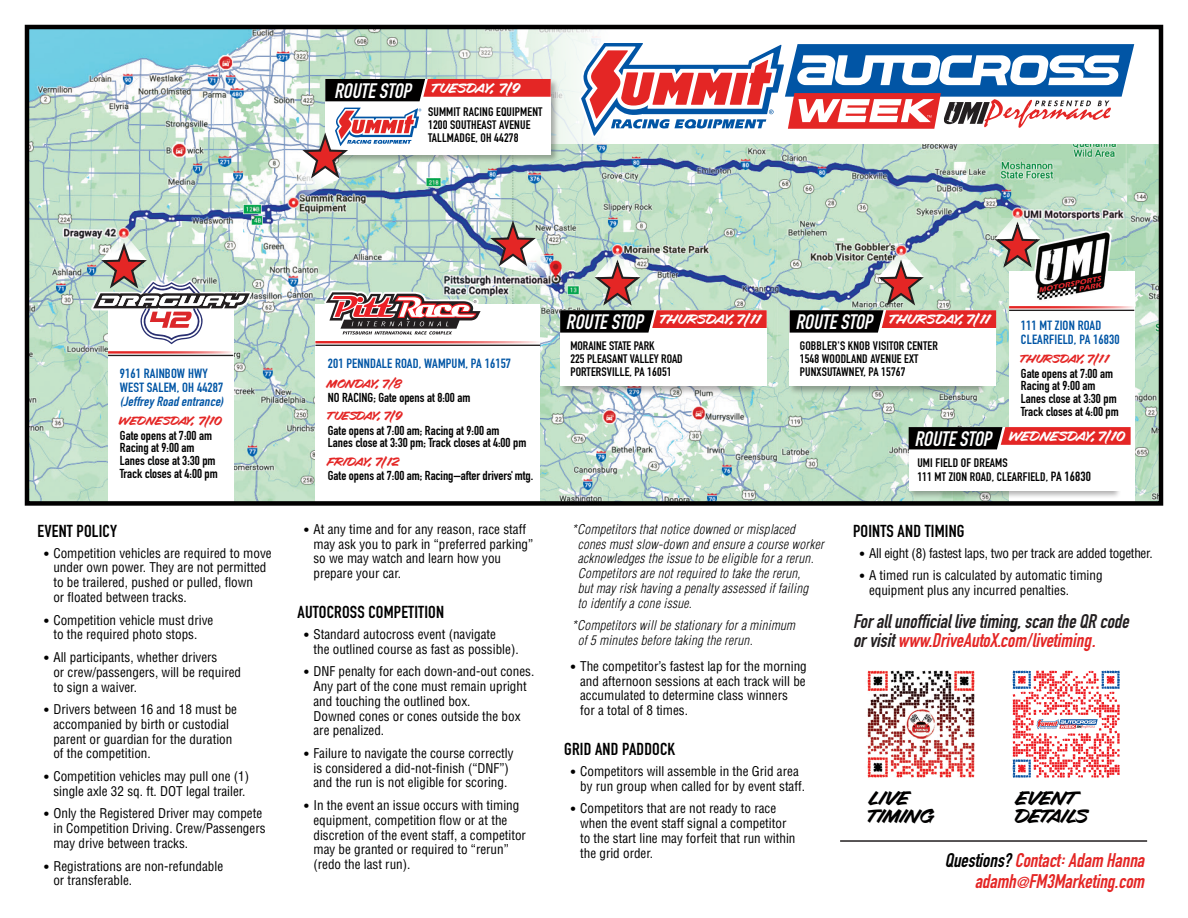
<style>
.page{position:relative;width:1188px;height:918px;background:#fff}
.page>*{position:absolute;margin:0;border:0;box-sizing:border-box;transform-origin:0 0}
.t1{font:27px "Avalanche";letter-spacing:-.01em;color:#010000}
.t2{font:italic 700 20.7px "DIN Condensed";color:#fff}
.t3{font:italic 700 19.5px/18.8px "DIN Condensed";color:#231f20}
.t4{font:italic 700 19.5px/21px "DIN Condensed";color:#e42625;text-align:right}
.track_-_day{font:18.75px "Avalanche";letter-spacing:.01em;color:#fff}
.bullet_head{font:700 17.1px "DIN Condensed";letter-spacing:.01em;color:#010000;scale:1.05 1}
.track_-_day-2{font:16.5px "Avalanche";letter-spacing:.005em;color:#e42625}
.track_-_day-3{font:16.5px "Avalanche";letter-spacing:-.015em;color:#e42625}
.t5{font:condensed 13.2px/14.7px "Helvetica LT Pro";color:#010000}
.t6{font:italic 300 condensed 13.2px/14.9px "Helvetica LT Pro";letter-spacing:.02em;color:#010000}
.track_address{font:700 13.2px/13.8px "DIN Condensed";letter-spacing:.01em;color:#0155a5;scale:1.05 1}
.t7{font:condensed 13.2px "Helvetica LT Pro";letter-spacing:-.02em;color:#010000}
.track_-_times{font:700 12.9px/12.8px "DIN Condensed";color:#010000;scale:1.05 1}
.bullet_head-2{font:700 12.15px/12.8px "DIN Condensed";letter-spacing:.01em;color:#010000;scale:1.05 1}
.s1{font-style:italic}
.s2{font-family:"DIN Condensed";font-weight:700;font-stretch:normal;font-size:12px}
.s3{font-size:13.2px}
.s4{color:#e42625}
.s5{color:#010000}
.s6{font-size:15.75px}
</style>
<div class="page">
<img style="left:30px;top:30px;width:1128px;height:471px">
<svg style="left:427px;top:27px;width:737px;height:117px"></svg>
<div style="left:108px;top:303px;width:125px;height:199px;background:#fff"></div>
<div style="left:315px;top:304px;width:225px;height:198px;background:#fff"></div>
<div style="left:1009px;top:271px;width:125px;height:231px;background:#fff"></div>
<hr style="left:1009px;top:310px;width:125px;height:1px;background:#231f20">
<hr style="left:1009px;top:306px;width:125px;height:2px;background:#e42625">
<hr style="left:108px;top:355px;width:125px;height:1px;background:#231f20">
<hr style="left:108px;top:351px;width:125px;height:3px;background:#e42625">
<hr style="left:315px;top:345px;width:225px;height:1px;background:#231f20">
<hr style="left:315px;top:341px;width:225px;height:2px;background:#e42625">
<div style="left:25px;top:25px;width:1138px;height:481px;border:4px solid #010000"></div>
<div style="left:579px;top:41px;width:557px;height:97px;background:#fff"></div>
<svg style="left:581px;top:43px;width:553px;height:93px"></svg>
<svg style="left:91px;top:280px;width:161px;height:66px"></svg>
<svg style="left:93px;top:233px;width:157px;height:111px"></svg>
<svg style="left:324px;top:291px;width:158px;height:13px"></svg>
<svg style="left:326px;top:292px;width:155px;height:43px"></svg>
<img style="left:1043px;top:231px;width:69px;height:69px">
<div style="left:324px;top:78px;width:236px;height:85px;background:#231f20;opacity:.35"></div>
<div style="left:325px;top:79px;width:226px;height:75px;background:#fff"></div>
<svg style="left:325px;top:79px;width:226px;height:22px;background:#853030"></svg>
<svg style="left:293px;top:107px;width:129px;height:96px"></svg>
<div style="left:908px;top:426px;width:213px;height:73px;background:#231f20;opacity:.35"></div>
<div style="left:909px;top:427px;width:222px;height:63px;background:#fff"></div>
<svg style="left:909px;top:427px;width:222px;height:22px;background:#8a3231"></svg>
<div style="left:789px;top:309px;width:198px;height:86px;background:#231f20;opacity:.35"></div>
<div style="left:790px;top:310px;width:206px;height:76px;background:#fff"></div>
<svg style="left:790px;top:213px;width:253px;height:120px;background:#b1b1a6"></svg>
<div style="left:559px;top:309px;width:199px;height:86px;background:#231f20;opacity:.35"></div>
<div style="left:560px;top:310px;width:207px;height:76px;background:#fff"></div>
<img style="left:487px;top:221px;width:280px;height:112px">
<svg style="left:1013px;top:671px;width:107px;height:107px"></svg>
<img style="left:867px;top:670px;width:108px;height:108px">
<hr style="left:840px;top:840px;width:307px;height:2px;background:#231f20">
<p class="t2" style="left:334px;top:76px;width:84px">ROUTESTOP</p>
<p class="track_-_day" style="left:432px;top:77px;width:90px">Tuesday, 7/9</p>
<p class="bullet_head-2" style="left:428px;top:105px;width:110px">SUMMIT RACING EQUIPMENT<br>1200 SOUTHEAST AVENUE<br>TALLMADGE, OH 44278</p>
<p class="track_address" style="left:120px;top:367px;width:103px">9161 RAINBOW HWY<br>WEST SALEM, OH 44287 <span class="s1">(JeffreyRoadentrance)</span></p>
<p class="track_-_day-2" style="left:120px;top:412px;width:104px">Wednesday, 7/10</p>
<p class="track_-_times" style="left:120px;top:429px;width:95px">Gate opens at 7:00 am<br>Racing at 9:00 am<br>Lanes close at 3:30 pm<br>Track closes at 4:00 pm</p>
<p class="bullet_head" style="left:38px;top:520px;width:77px">EVENT POLICY</p>
<p class="t5" style="left:53px;top:545px;width:220px;text-indent:-10px"><span class="s2">•</span> Competition vehicles are required to move under own power. They are not permitted to be trailered, pushed or pulled, flown<br>or floated between tracks.</p>
<p class="t5" style="left:43px;top:612px;width:171px;text-align:center"><span class="s2">•</span> Competition vehicle must drive to the required photo stops.</p>
<p class="t5" style="left:53px;top:650px;width:189px;text-indent:-10px"><span class="s2">•</span> All participants, whether drivers<br>or crew/passengers, will be required to sign a waiver.</p>
<p class="t5" style="left:53px;top:702px;width:185px;text-indent:-10px"><span class="s2">•</span> Drivers between 16 and 18 must be accompanied by birth or custodial parent or guardian for the duration of the competition.</p>
<p class="t5" style="left:43px;top:769px;width:207px;text-align:center"><span class="s2">•</span> Competition vehicles may pull one (1) single axle 32 sq. ft. DOT legal trailer.</p>
<p class="t5" style="left:53px;top:806px;width:214px;text-indent:-10px"><span class="s2">•</span> Only the Registered Driver may compete in Competition Driving. Crew/Passengers may drive between tracks.</p>
<p class="t5" style="left:53px;top:858px;width:171px;text-indent:-10px"><span class="s2">•</span> Registrations are non-refundable or transferable.</p>
<p class="track_address" style="left:328px;top:356px;width:176px">201 PENNDALE ROAD, WAMPUM, PA 16157</p>
<p class="track_-_day-2" style="left:328px;top:374px;width:76px">monday, 7/8</p>
<p class="track_-_times" style="left:328px;top:391px;width:137px">NO RACING; Gate opens at 8:00 am</p>
<p class="track_-_day-3" style="left:328px;top:407px;width:77px">Tuesday, 7/9</p>
<p class="track_-_times" style="left:328px;top:424px;width:191px">Gate opens at 7:00 am; Racing at 9:00 am<br>Lanes close at 3:30 pm; Track closes at 4:00 pm</p>
<p class="track_-_day-2" style="left:328px;top:453px;width:73px">friday, 7/12</p>
<p class="track_-_times" style="left:328px;top:469px;width:197px">Gate opens at 7:00 am; Racing – after drivers' mtg.</p>
<p class="t5" style="left:314px;top:522px;width:221px;text-indent:-10px"><span class="s2">•</span> At any time and for any reason, race staff may ask you to park in “preferred parking” so we may watch and learn how you prepare your car.</p>
<p class="bullet_head" style="left:298px;top:601px;width:141px">AUTOCROSS COMPETITION</p>
<p class="t5" style="left:314px;top:627px;width:207px;text-indent:-10px"><span class="s2">•</span> Standard autocross event (navigate<br>the outlined course as fast as possible).</p>
<p class="t5" style="left:314px;top:664px;width:222px;text-indent:-10px"><span class="s2">•</span> DNF penalty for each down-and-out cones.<br>Any part of the cone must remain upright and touching the outlined box.<br>Downed cones or cones outside the box are penalized.</p>
<p class="t5" style="left:304px;top:746px;width:212px;text-align:center"><span class="s2">•</span> Failure to navigate the course correctly is considered a did-not-finish (“DNF”) and the run is not eligible for scoring.</p>
<p class="t5" style="left:314px;top:798px;width:214px;text-indent:-10px"><span class="s2">•</span> In the event an issue occurs with timing equipment, competition flow or at the discretion of the event staff, a competitor may be granted or required to “rerun” (redo the last run).</p>
<p class="track_-_day" style="left:661px;top:309px;width:103px">thursday, 7/11</p>
<p class="t2" style="left:566px;top:308px;width:84px">ROUTESTOP</p>
<p class="bullet_head-2" style="left:570px;top:340px;width:109px">MORAINE STATE PARK<br>225 PLEASANT VALLEY ROAD<br>PORTERSVILLE, PA 16051</p>
<p class="track_-_day" style="left:890px;top:309px;width:103px">thursday, 7/11</p>
<p class="t2" style="left:795px;top:308px;width:84px">ROUTESTOP</p>
<p class="bullet_head-2" style="left:800px;top:340px;width:133px">GOBBLER'S KNOB VISITOR CENTER<br>1548 WOODLAND AVENUE EXT<br>PUNXSUTAWNEY, PA 15767</p>
<p class="track_address" style="left:1021px;top:318px;width:95px">111 MT ZION ROAD<br>CLEARFIELD, PA 16830</p>
<p class="track_-_day-2" style="left:1021px;top:350px;width:91px">Thursday, 7/11</p>
<p class="track_-_times" style="left:1021px;top:367px;width:95px">Gate opens at 7:00 am<br>Racing at 9:00 am<br>Lanes close at 3:30 pm<br>Track closes at 4:00 pm</p>
<p class="track_-_day" style="left:1010px;top:426px;width:117px">WEDNesday, 7/10</p>
<p class="t2" style="left:914px;top:424px;width:84px">ROUTESTOP</p>
<p class="bullet_head-2" style="left:917px;top:456px;width:167px;line-height:13.8px">UMI FIELD OF DREAMS<br>111 MT ZION ROAD, CLEARFIELD, <span class="s3">PA 16830</span></p>
<p class="t6" style="left:578px;top:521px;width:248px;text-indent:-6px">*Competitors that notice downed or misplaced cones must slow-down and ensure a course worker acknowledges the issue to be eligible for a rerun.<br>Competitors are not required to take the rerun,<br>but may risk having a penalty assessed if failing<br>to identify a cone issue.</p>
<p class="t6" style="left:578px;top:618px;width:219px;text-indent:-6px">*Competitors will be stationary for a minimum of 5 minutes before taking the rerun.</p>
<p class="t5" style="left:580px;top:659px;width:228px;text-indent:-10px"><span class="s2">•</span> The competitor’s fastest lap for the morning and afternoon sessions at each track will be accumulated to determine class winners<br>for a total of 8 times.</p>
<p class="bullet_head" style="left:564px;top:738px;width:107px">GRID AND PADDOCK</p>
<p class="t5" style="left:580px;top:764px;width:226px;text-indent:-10px"><span class="s2">•</span> Competitors will assemble in the Grid area by run group when called for by event staff.</p>
<p class="t5" style="left:580px;top:801px;width:217px;text-indent:-10px"><span class="s2">•</span> Competitors that are not ready to race when the event staff signal a competitor to the start line may forfeit that run within the grid order.</p>
<p class="bullet_head" style="left:853px;top:520px;width:108px">POINTS AND TIMING</p>
<p class="t7" style="left:859px;top:545px;width:295px"><span class="s2">•</span> All eight (8) fastest laps, two per track are added together.</p>
<p class="t5" style="left:869px;top:568px;width:235px;text-indent:-10px"><span class="s2">•</span> A timed run is calculated by automatic timing equipment plus any incurred penalties.</p>
<p class="t3" style="left:853px;top:612px;width:282px">Forallunofficiallivetiming,scantheQRcode orvisit<span class="s4">www.DriveAutoX.com/livetiming.</span></p>
<p class="t1" style="left:870px;top:783px;width:42px">LIVE</p>
<p class="t1" style="left:869px;top:801px;width:72px">TIMING</p>
<p class="t1" style="left:1018px;top:783px;width:62px">EVENT</p>
<p class="t1" style="left:1016px;top:801px;width:74px">DETaILS</p>
<p class="t4" style="left:945px;top:849px;width:206px"><span class="s5">Questions?</span>Contact: Adam Hanna adamh<span class="s6">@</span>FM3Marketing.com</p>
</div>
